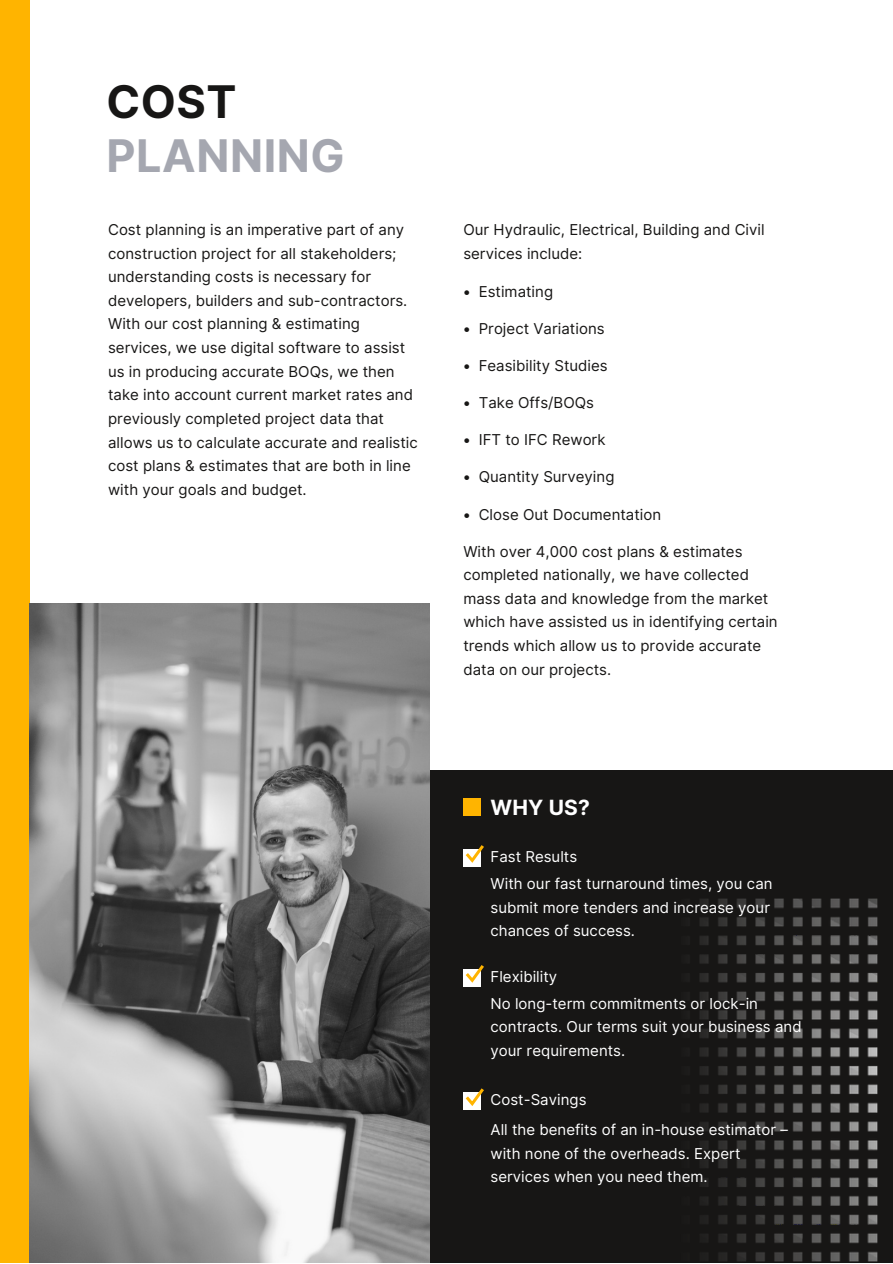
<style>
.page{position:relative;width:893px;height:1264px;background:#fff}
.page>*{position:absolute;margin:0;border:0;box-sizing:border-box;transform-origin:0 0}
.t1{font:700 45px/54px "Inter";letter-spacing:.015em;color:#a5a7b0}
.t2{font:700 21px "Inter";color:#fff}
.t3{font:15px/23.5px "Inter";color:#171615}
.t4{font:15px/23.5px "Inter";letter-spacing:.005em;color:#fff}
.s1{color:#171615}
</style>
<div class="page">
<div style="left:0;top:0;width:30px;height:1262px;background:#ffb400"></div>
<div style="left:429px;top:771px;width:463px;height:491px;background:#171615"></div>
<img style="left:699px;top:898px;width:178px;height:363px">
<div style="left:463px;top:798px;width:17px;height:17px;background:#ffb400"></div>
<div style="left:463px;top:849px;width:17px;height:17px;background:#fff"></div>
<svg style="left:465px;top:845px;width:19px;height:17px"></svg>
<div style="left:463px;top:1092px;width:17px;height:17px;background:#fff"></div>
<svg style="left:465px;top:1088px;width:19px;height:18px"></svg>
<div style="left:463px;top:969px;width:17px;height:17px;background:#fff"></div>
<svg style="left:465px;top:965px;width:19px;height:17px"></svg>
<img style="left:30px;top:603px;width:399px;height:659px">
<p class="t1" style="left:106px;top:74px;width:239px"><span class="s1">COST<br></span>PLANNING</p>
<p class="t3" style="left:108px;top:218px;width:301px">Cost planning is an imperative part of any construction project for all stakeholders; understanding costs is necessary for developers, builders and sub-contractors.<br>With our cost planning &amp; estimating</p>
<p class="t3" style="left:108px;top:336px;width:311px">services, we use digital software to assist us in producing accurate BOQs, we then take into account current market rates and previously completed project data that allows us to calculate accurate and realistic cost plans &amp; estimates that are both in line with your goals and budget.</p>
<p class="t3" style="left:463px;top:218px;width:303px">Our Hydraulic, Electrical, Building and Civil services include:</p>
<p class="t3" style="left:463px;top:279px;width:91px">• Estimating</p>
<p class="t3" style="left:463px;top:317px;width:143px">• Project Variations</p>
<p class="t3" style="left:463px;top:354px;width:146px">• Feasibility Studies</p>
<p class="t3" style="left:463px;top:391px;width:132px">• Take Offs/BOQs</p>
<p class="t3" style="left:463px;top:428px;width:144px">• IFT to IFC Rework</p>
<p class="t3" style="left:463px;top:465px;width:153px">• Quantity Surveying</p>
<p class="t3" style="left:463px;top:502px;width:199px">• Close Out Documentation</p>
<p class="t3" style="left:463px;top:539px;width:281px">With over 4,000 cost plans &amp; estimates</p>
<p class="t3" style="left:463px;top:563px;width:316px">completed nationally, we have collected mass data and knowledge from the market which have assisted us in identifying certain trends which allow us to provide accurate data on our projects.</p>
<p class="t2" style="left:490px;top:794px;width:101px">WHY US?</p>
<p class="t4" style="left:490px;top:844px;width:88px">Fast Results</p>
<p class="t4" style="left:490px;top:871px;width:283px">With our fast turnaround times, you can submit more tenders and increase your chances of success.</p>
<p class="t4" style="left:490px;top:964px;width:68px">Flexibility</p>
<p class="t4" style="left:490px;top:991px;width:269px">No long-term commitments or lock-in</p>
<p class="t4" style="left:490px;top:1014px;width:312px">contracts. Our terms suit your business and</p>
<p class="t4" style="left:490px;top:1038px;width:136px">your requirements.</p>
<p class="t4" style="left:490px;top:1087px;width:97px">Cost-Savings</p>
<p class="t4" style="left:490px;top:1117px;width:299px">All the benefits of an in-house estimator – with none of the overheads. Expert services when you need them.</p>
</div>
